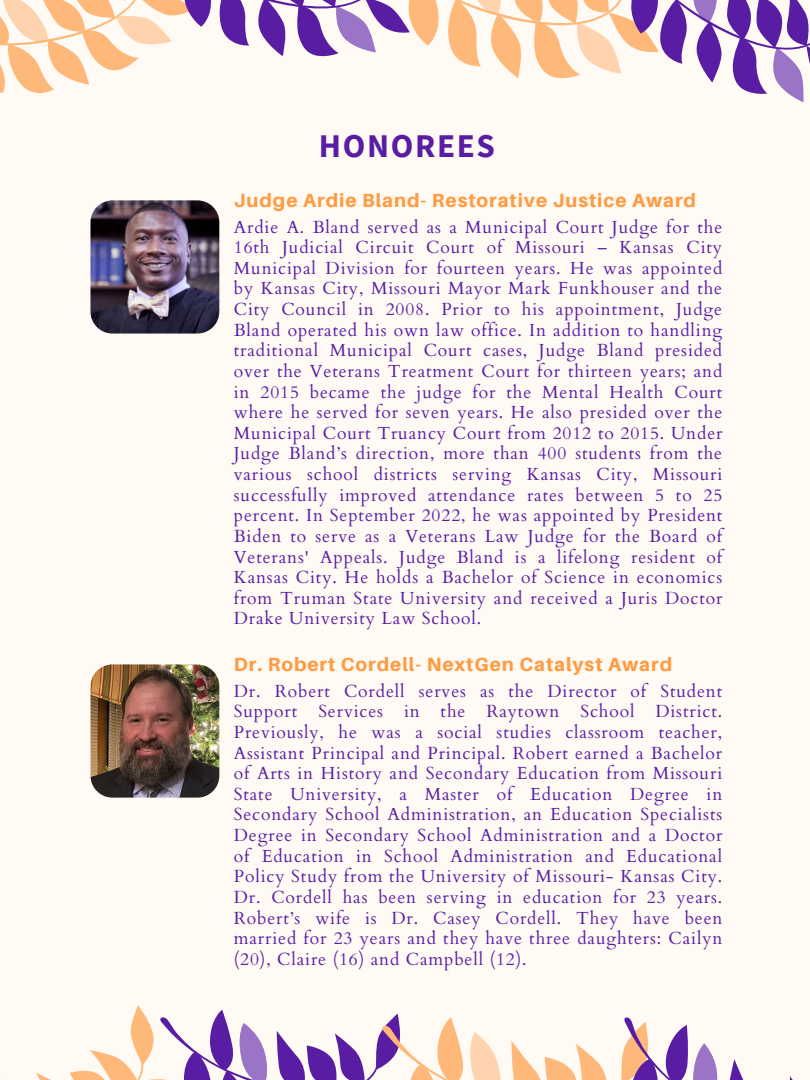
<style>
.page{position:relative;width:810px;height:1080px;background:#fffaf3}
.page>*{position:absolute;margin:0;border:0;box-sizing:border-box;transform-origin:0 0}
.t1{font:700 33.12px "Source Sans Pro";letter-spacing:.05em;color:#591da3}
.t2{font:800 19.06px "Aileron";letter-spacing:.05em;color:#ff9b42}
.t3{font:17.5px/20.6px "Cardo";letter-spacing:.05em;color:#591da3;text-align:justify}
</style>
<div class="page">
<svg style="left:0;top:0;width:810px;height:102px"></svg>
<svg style="left:3px;top:1005px;width:790px;height:75px"></svg>
<img style="left:90px;top:200px;width:129px;height:134px;border-radius:22px">
<img style="left:90px;top:664px;width:129px;height:134px;border-radius:22px">
<h1 class="t1" style="left:319px;top:125px;width:178px">HONOREES</h1>
<p class="t2" style="left:234px;top:188px;width:464px">Judge Ardie Bland- Restorative Justice Award</p>
<p class="t3" style="left:234px;top:217px;width:490px">Ardie A. Bland served as a Municipal Court Judge for the 16th Judicial Circuit Court of Missouri – Kansas City Municipal Division for fourteen years. He was appointed by Kansas City, Missouri Mayor Mark Funkhouser and the City Council in 2008. Prior to his appointment, Judge Bland operated his own law office. In addition to handling traditional Municipal Court cases, Judge Bland presided over the Veterans Treatment Court for thirteen years; and in 2015 became the judge for the Mental Health Court where he served for seven years. He also presided over the Municipal Court Truancy Court from 2012 to 2015. Under Judge Bland’s direction, more than 400 students from the various school districts serving Kansas City, Missouri successfully improved attendance rates between 5 to 25 percent. In September 2022, he was appointed by President Biden to serve as a Veterans Law Judge for the Board of Veterans' Appeals. Judge Bland is a lifelong resident of Kansas City. He holds a Bachelor of Science in economics from Truman State University and received a Juris Doctor Drake University Law School.</p>
<p class="t2" style="left:234px;top:652px;width:440px">Dr. Robert Cordell- NextGen Catalyst Award</p>
<p class="t3" style="left:234px;top:681px;width:490px">Dr. Robert Cordell serves as the Director of Student Support Services in the Raytown School District.<br>Previously, he was a social studies classroom teacher, Assistant Principal and Principal. Robert earned a Bachelor of Arts in History and Secondary Education from Missouri State University, a Master of Education Degree in Secondary School Administration, an Education Specialists Degree in Secondary School Administration and a Doctor of Education in School Administration and Educational Policy Study from the University of Missouri- Kansas City.<br>Dr. Cordell has been serving in education for 23 years.<br>Robert’s wife is Dr. Casey Cordell. They have been married for 23 years and they have three daughters: Cailyn (20), Claire (16) and Campbell (12).</p>
</div>
